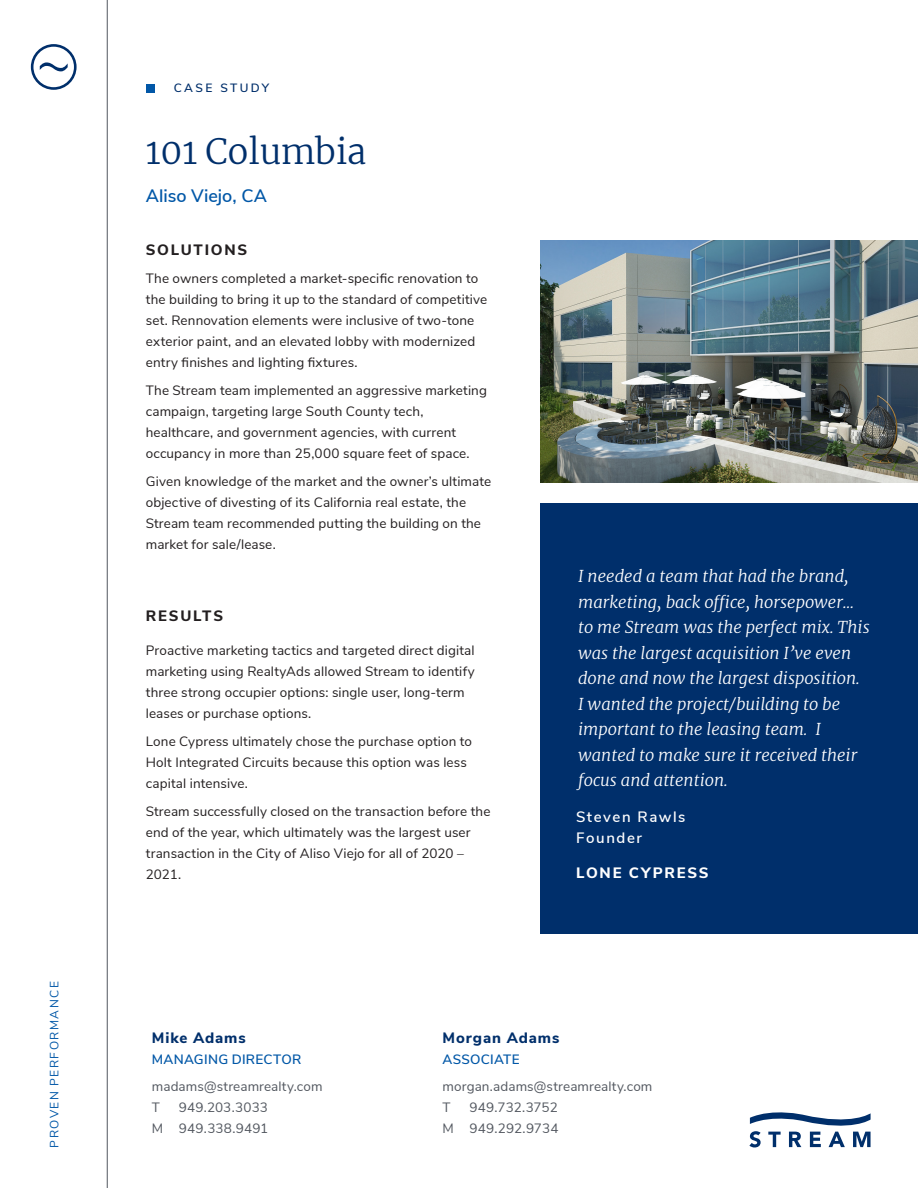
<style>
.page{position:relative;width:918px;height:1188px;background:#fff}
.page>*{position:absolute;margin:0;border:0;box-sizing:border-box;transform-origin:0 0}
.Big_Title{font:300 34.5px "Merriweather";color:#002f6b}
.Contact{font:600 18px "Nunito Sans";letter-spacing:-.005em;color:#0157a7}
.Big_Title-2{font:italic 300 16.5px/25.5px "Merriweather";color:#fff}
.Contact-2{font:800 15px "Nunito Sans";letter-spacing:.06em;color:#002f6b}
.Contact-3{font:600 15px "Nunito Sans";letter-spacing:.105em;color:#fff}
.Contact-4{font:800 15px "Nunito Sans";letter-spacing:.115em;color:#231f20}
.Contact-5{font:800 15px "Nunito Sans";letter-spacing:.12em;color:#fff}
.Contact-6{font:13.5px/21px "Nunito Sans";letter-spacing:.01em;color:#231f20}
.Contact-7{font:13.5px "Nunito Sans";letter-spacing:.01em;color:#52575f}
.Contact-8{font:600 13.5px "Nunito Sans";letter-spacing:.02em;color:#0157a7}
.t1{font:12px "Nunito Sans";letter-spacing:.12em;color:#0157a7}
.t2{font:600 12px "Nunito Sans";letter-spacing:.195em;color:#002f6b}
</style>
<div class="page">
<hr style="left:107px;top:0;width:1px;height:1188px;background:#52575f">
<svg style="left:31px;top:44px;width:46px;height:46px"></svg>
<div style="left:146px;top:84px;width:9px;height:9px;background:#0157a7"></div>
<img style="left:541px;top:240px;width:377px;height:243px">
<div style="left:540px;top:503px;width:378px;height:430px;background:#002f6b"></div>
<svg style="left:749px;top:1112px;width:122px;height:35px"></svg>
<p class="t1" style="left:46px;top:1148px;width:167px;rotate:-90deg">PROVEN PERFORMANCE</p>
<p class="t2" style="left:174px;top:80px;width:97px">CASE STUDY</p>
<p class="Big_Title" style="left:146px;top:128px;width:222px">101 Columbia</p>
<p class="Contact" style="left:146px;top:183px;width:123px">Aliso Viejo, CA</p>
<p class="Contact-4" style="left:146px;top:239px;width:103px">SOLUTIONS</p>
<p class="Contact-6" style="left:146px;top:267px;width:343px">The owners completed a market-specific renovation to the building to bring it up to the standard of competitive set. Rennovation elements were inclusive of two-tone exterior paint, and an elevated lobby with modernized entry finishes and lighting fixtures.</p>
<p class="Contact-6" style="left:146px;top:379px;width:343px">The Stream team implemented an aggressive marketing campaign, targeting large South County tech, healthcare, and government agencies, with current occupancy in more than 25,000 square feet of space.</p>
<p class="Contact-6" style="left:146px;top:470px;width:347px">Given knowledge of the market and the owner’s ultimate objective of divesting of its California real estate, the Stream team recommended putting the building on the market for sale/lease.</p>
<p class="Contact-4" style="left:146px;top:604px;width:79px">RESULTS</p>
<p class="Contact-6" style="left:146px;top:639px;width:330px">Proactive marketing tactics and targeted direct digital marketing using RealtyAds allowed Stream to identify three strong occupier options: single user, long-term leases or purchase options.</p>
<p class="Contact-6" style="left:146px;top:730px;width:328px">Lone Cypress ultimately chose the purchase option to<br>Holt Integrated Circuits because this option was less capital intensive.</p>
<p class="Contact-6" style="left:146px;top:800px;width:346px">Stream successfully closed on the transaction before the end of the year, which ultimately was the largest user transaction in the City of Aliso Viejo for all of 2020 – 2021.</p>
<p class="Big_Title-2" style="left:578px;top:563px;width:293px">I needed a team that had the brand, marketing, back office, horsepower... to me Stream was the perfect mix. This was the largest acquisition I’ve even done and now the largest disposition.<br>I wanted the project/building to be important to the leasing team. I wanted to make sure it received their focus and attention.</p>
<p class="Contact-3" style="left:576px;top:806px;width:111px">Steven Rawls</p>
<p class="Contact-3" style="left:576px;top:827px;width:67px">Founder</p>
<p class="Contact-5" style="left:576px;top:862px;width:134px">LONE CYPRESS</p>
<p class="Contact-2" style="left:152px;top:1026px;width:95px">Mike Adams</p>
<p class="Contact-8" style="left:152px;top:1049px;width:151px">MANAGING DIRECTOR</p>
<p class="Contact-7" style="left:152px;top:1077px;width:172px">madams@streamrealty.com</p>
<p class="Contact-7" style="left:152px;top:1098px;width:10px">T</p>
<p class="Contact-7" style="left:179px;top:1098px;width:90px">949.203.3033</p>
<p class="Contact-7" style="left:152px;top:1119px;width:118px">M 949.338.9491</p>
<p class="Contact-2" style="left:443px;top:1026px;width:118px">Morgan Adams</p>
<p class="Contact-8" style="left:443px;top:1049px;width:79px">ASSOCIATE</p>
<p class="Contact-7" style="left:443px;top:1077px;width:211px">morgan.adams@streamrealty.com</p>
<p class="Contact-7" style="left:443px;top:1098px;width:10px">T</p>
<p class="Contact-7" style="left:470px;top:1098px;width:90px">949.732.3752</p>
<p class="Contact-7" style="left:443px;top:1119px;width:117px">M 949.292.9734</p>
</div>
